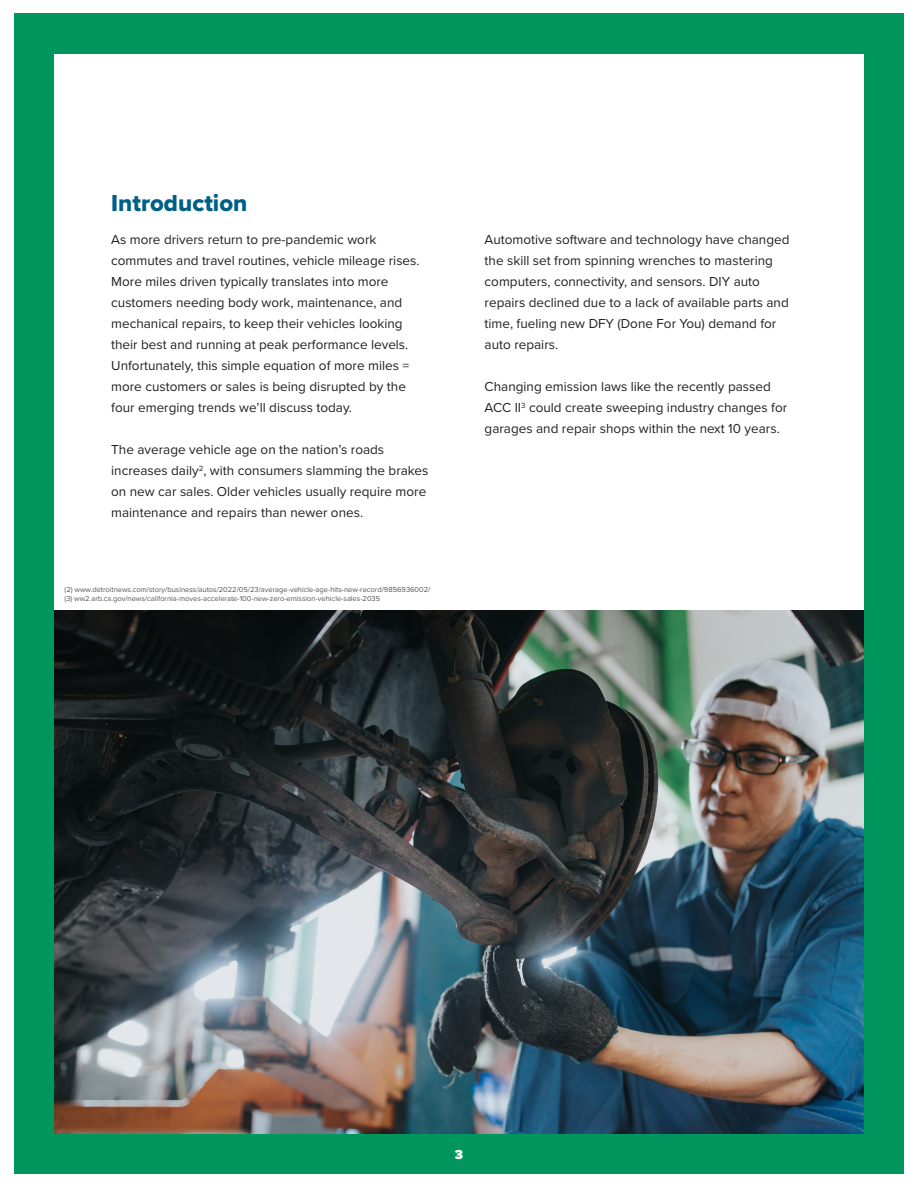
<style>
.page{position:relative;width:918px;height:1188px;background:#fff}
.page>*{position:absolute;margin:0;border:0;box-sizing:border-box;transform-origin:0 0}
.t1{font:24px "Proxima Nova Extrabld";color:#005f86}
.t2{font:13.5px/21px "Proxima Nova";color:#231f20}
.t3{font:900 13.5px "Proxima Nova";color:#fff}
.t4{font:7.5px "Proxima Nova";color:#53565a}
</style>
<div class="page">
<div style="left:14px;top:14px;width:890px;height:1160px;background:#00965e"></div>
<div style="left:54px;top:54px;width:810px;height:1080px;background:#fff"></div>
<img style="left:54px;top:610px;width:810px;height:524px">
<p class="t1" style="left:111px;top:185px;width:138px">Introduction</p>
<p class="t2" style="left:111px;top:229px;width:310px">As more drivers return to pre-pandemic work commutes and travel routines, vehicle mileage rises.<br>More miles driven typically translates into more customers needing body work, maintenance, and mechanical repairs, to keep their vehicles looking their best and running at peak performance levels.<br>Unfortunately, this simple equation of more miles = more customers or sales is being disrupted by the four emerging trends we’ll discuss today.</p>
<p class="t2" style="left:111px;top:439px;width:319px">The average vehicle age on the nation’s roads increases daily<sup>2</sup>, with consumers slamming the brakes on new car sales. Older vehicles usually require more maintenance and repairs than newer ones.</p>
<p class="t4" style="left:64px;top:584px;width:367px">(2) www.detroitnews.com/story/business/autos/2022/05/23/average-vehicle-age-hits-new-record/9856936002/</p>
<p class="t4" style="left:64px;top:593px;width:317px">(3) ww2.arb.ca.gov/news/california-moves-accelerate-100-new-zero-emission-vehicle-sales-2035</p>
<p class="t2" style="left:485px;top:229px;width:306px">Automotive software and technology have changed the skill set from spinning wrenches to mastering computers, connectivity, and sensors. DIY auto repairs declined due to a lack of available parts and time, fueling new DFY (Done For You) demand for auto repairs.</p>
<p class="t2" style="left:485px;top:376px;width:304px">Changing emission laws like the recently passed<br>ACC II<sup>3</sup> could create sweeping industry changes for garages and repair shops within the next 10 years.</p>
<p class="t3" style="left:455px;top:1145px;width:10px">3</p>
</div>
